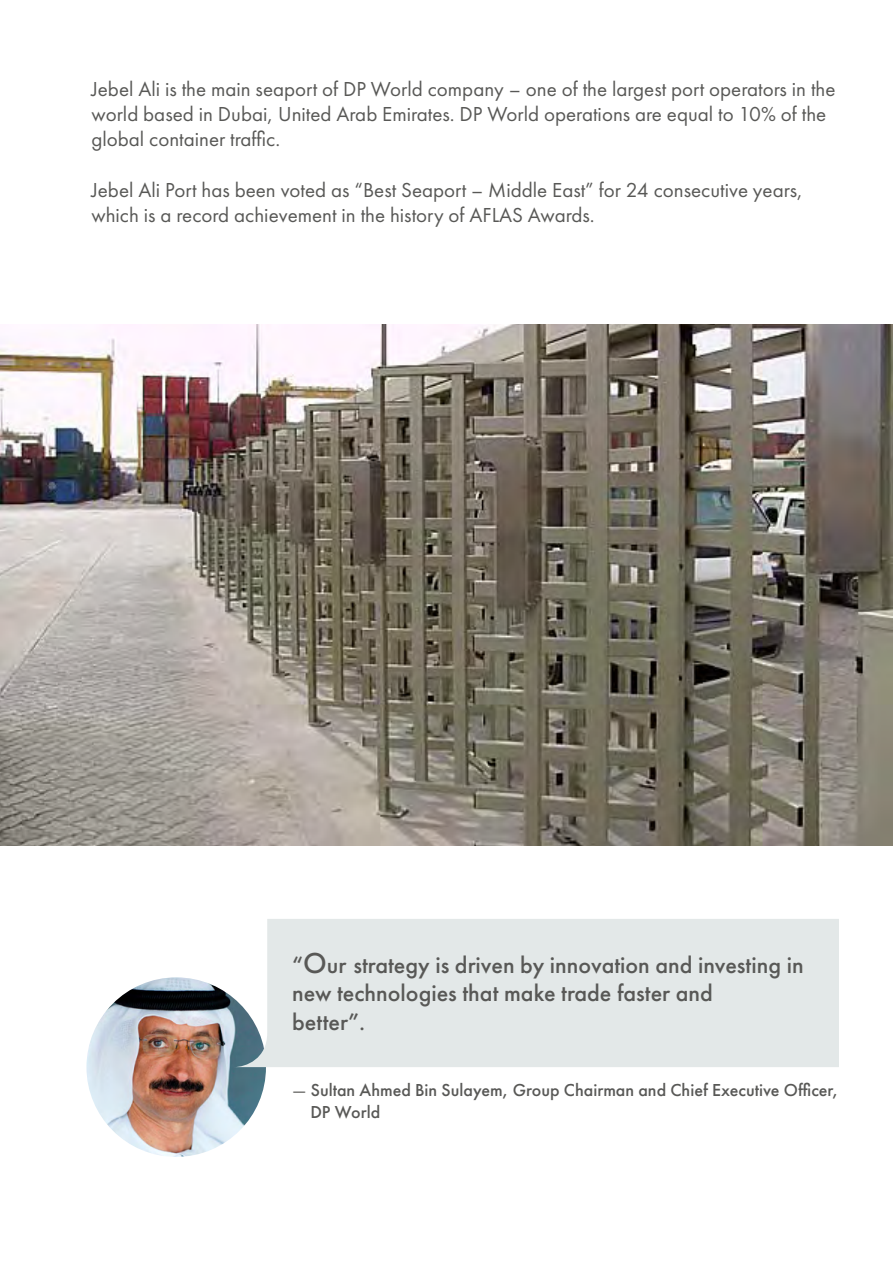
<style>
.page{position:relative;width:893px;height:1263px;background:#fff}
.page>*{position:absolute;margin:0;border:0;box-sizing:border-box;transform-origin:0 0}
.t1{font:500 24px/28.8px "Futura New";color:#585856}
.t2{font:21px/25.2px "Futura New";color:#585856}
.t3{font:500 18px/21.6px "Futura New";color:#585856}
.s1{font-size:30px}
.s2{font-weight:400}
</style>
<div class="page">
<img style="left:0;top:324px;width:893px;height:521px">
<img style="left:86px;top:977px;width:180px;height:180px;border-radius:90px">
<div style="left:234px;top:919px;width:605px;height:148px;background:#e3e8e8"></div>
<p class="t2" style="left:91px;top:76px;width:746px">Jebel Ali is the main seaport of DP World company – one of the largest port operators in the world based in Dubai, United Arab Emirates. DP World operations are equal to 10% of the global container traffic.</p>
<p class="t2" style="left:91px;top:177px;width:713px">Jebel Ali Port has been voted as “Best Seaport – Middle East” for 24 consecutive years, which is a record achievement in the history of AFLAS Awards.</p>
<p class="t1" style="left:292px;top:950px;width:513px">“<span class="s1">O</span>ur strategy is driven by innovation and investing in new technologies that make trade faster and<br>better”.</p>
<p class="t3" style="left:310px;top:1079px;width:530px;text-indent:-18px"><span class="s2">—</span> Sultan Ahmed Bin Sulayem, Group Chairman and Chief Executive Officer,<br>DP World</p>
</div>
